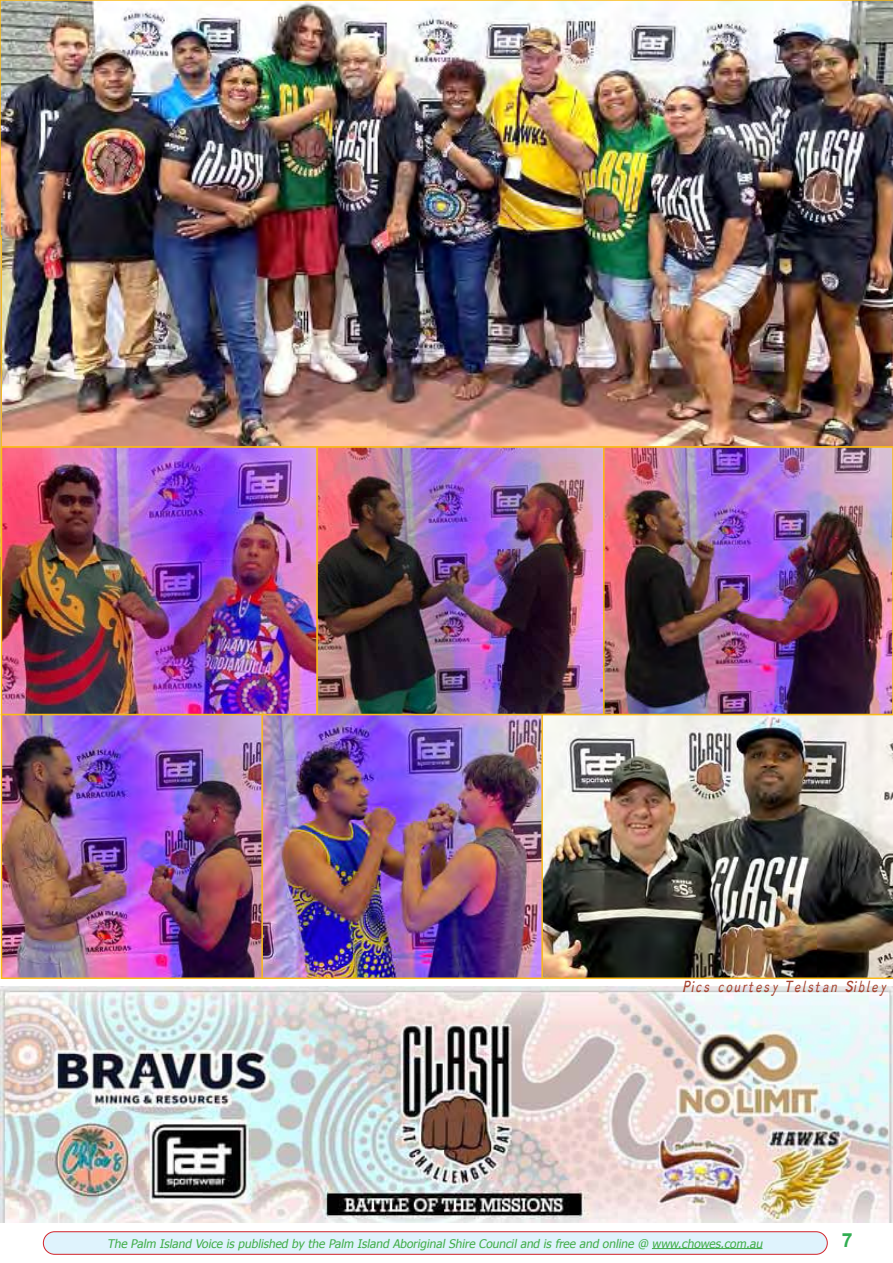
<style>
.page{position:relative;width:893px;height:1263px;background:#fff}
.page>*{position:absolute;margin:0;border:0;box-sizing:border-box;transform-origin:0 0}
.t1{font:700 19.5px "Arial";color:#32ad52}
.t2{font:italic 12px "Dyslexie";color:#a64330}
.t3{font:italic 11.85px "Tahoma";color:#41ad49}
</style>
<div class="page">
<div style="left:43px;top:1232px;width:784px;height:22px;background:#dff3fd;border-radius:11px"></div>
<hr style="left:652px;top:1248px;width:110px;height:1px;background:#41ad49">
<div style="left:43px;top:1231px;width:784px;height:23px;border:1px solid #d2232a;border-radius:11px"></div>
<img style="left:0;top:987px;width:893px;height:236px">
<img style="left:0;top:0;width:893px;height:446px">
<svg style="left:0;top:235px;width:2px;height:361px"></svg>
<img style="left:4px;top:449px;width:599px;height:263px">
<div style="left:1px;top:446px;width:317px;height:269px;border:2px solid #faba17"></div>
<div style="left:316px;top:446px;width:291px;height:269px;border:2px solid #faba17"></div>
<img style="left:606px;top:449px;width:284px;height:263px">
<div style="left:603px;top:446px;width:290px;height:269px;border:2px solid #faba17"></div>
<img style="left:4px;top:717px;width:257px;height:259px">
<div style="left:1px;top:714px;width:264px;height:265px;border:2px solid #faba17"></div>
<img style="left:264px;top:717px;width:277px;height:259px">
<div style="left:261px;top:714px;width:292px;height:265px;border:2px solid #faba17"></div>
<img style="left:541px;top:714px;width:352px;height:265px">
<p class="t2" style="left:682px;top:976px;width:207px">Pics courtesy Telstan Sibley</p>
<p class="t3" style="left:107px;top:1235px;width:659px">The Palm Island Voice is published by the Palm Island Aboriginal Shire Council and is free and online @ www.chowes.com.au</p>
<h1 class="t1" style="left:842px;top:1228px;width:12px">7</h1>
</div>
